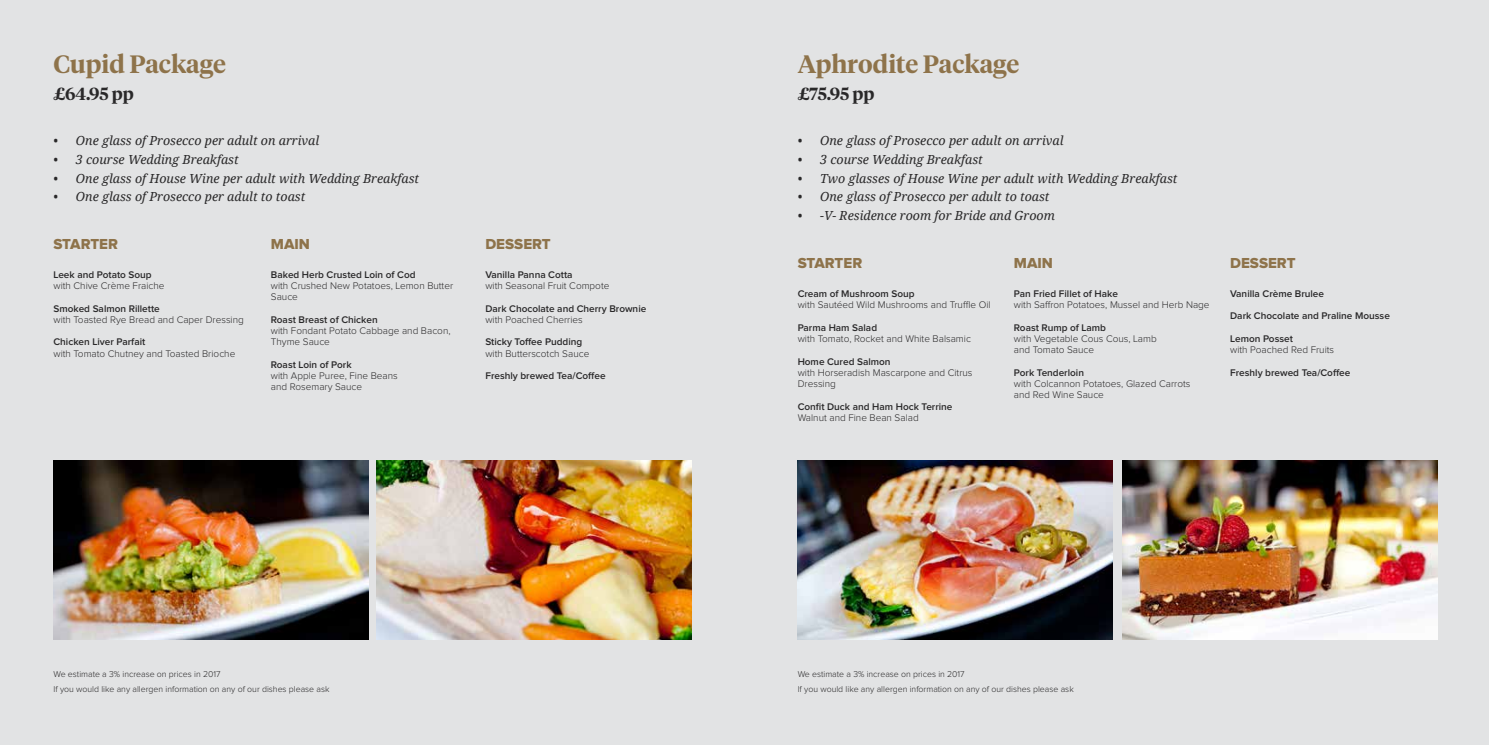
<style>
.page{position:relative;width:1489px;height:745px;background:#fff}
.page>*{position:absolute;margin:0;border:0;box-sizing:border-box;transform-origin:0 0}
.t1{font:600 25px "Tiempos Headline";color:#8e734a}
.t2{font:600 17.5px "Tiempos Headline";letter-spacing:-.005em;color:#292829}
.t3{font:15px "Proxima Nova Extrabld";color:#8e734a}
.t4{font:italic 12.5px "Droid Serif";color:#292829}
.t5{font:300 10px/11.2px "Proxima Nova";color:#292829}
.t6{font:600 10px "Proxima Nova";color:#292829}
.t7{font:300 8.75px "Proxima Nova";color:#292829}
</style>
<div class="page">
<div style="left:0;top:0;width:754px;height:744px;background:#e2e3e4"></div>
<div style="left:734px;top:0;width:754px;height:744px;background:#e2e3e4"></div>
<img style="left:377px;top:460px;width:314px;height:179px">
<img style="left:797px;top:460px;width:315px;height:179px">
<img style="left:54px;top:460px;width:314px;height:179px">
<img style="left:1122px;top:460px;width:314px;height:179px">
<h1 class="t1" style="left:53px;top:47px;width:174px">Cupid Package</h1>
<h2 class="t2" style="left:53px;top:82px;width:82px">£64.95 pp</h2>
<p class="t4" style="left:53px;top:133px;width:267px">• One glass of Prosecco per adult on arrival</p>
<p class="t4" style="left:53px;top:152px;width:187px">• 3 course Wedding Breakfast</p>
<p class="t4" style="left:53px;top:171px;width:367px">• One glass of House Wine per adult with Wedding Breakfast</p>
<p class="t4" style="left:53px;top:190px;width:253px">• One glass of Prosecco per adult to toast</p>
<h3 class="t3" style="left:53px;top:237px;width:66px">STARTER</h3>
<h3 class="t3" style="left:271px;top:237px;width:41px">MAIN</h3>
<h3 class="t3" style="left:485px;top:237px;width:67px">DESSERT</h3>
<p class="t6" style="left:53px;top:270px;width:100px">Leek and Potato Soup</p>
<p class="t5" style="left:53px;top:280px;width:113px">with Chive Crème Fraiche</p>
<p class="t6" style="left:53px;top:303px;width:108px">Smoked Salmon Rillette</p>
<p class="t5" style="left:53px;top:314px;width:192px">with Toasted Rye Bread and Caper Dressing</p>
<p class="t6" style="left:53px;top:337px;width:93px">Chicken Liver Parfait</p>
<p class="t5" style="left:53px;top:348px;width:183px">with Tomato Chutney and Toasted Brioche</p>
<p class="t6" style="left:271px;top:270px;width:146px">Baked Herb Crusted Loin of Cod</p>
<p class="t5" style="left:271px;top:280px;width:184px">with Crushed New Potatoes, Lemon Butter<br>Sauce</p>
<p class="t6" style="left:271px;top:315px;width:108px">Roast Breast of Chicken</p>
<p class="t5" style="left:271px;top:325px;width:181px">with Fondant Potato Cabbage and Bacon,<br>Thyme Sauce</p>
<p class="t6" style="left:271px;top:360px;width:82px">Roast Loin of Pork</p>
<p class="t5" style="left:271px;top:370px;width:128px">with Apple Puree, Fine Beans and Rosemary Sauce</p>
<p class="t6" style="left:485px;top:270px;width:89px">Vanilla Panna Cotta</p>
<p class="t5" style="left:485px;top:280px;width:125px">with Seasonal Fruit Compote</p>
<p class="t6" style="left:485px;top:303px;width:162px">Dark Chocolate and Cherry Brownie</p>
<p class="t5" style="left:485px;top:314px;width:99px">with Poached Cherries</p>
<p class="t6" style="left:485px;top:337px;width:98px">Sticky Toffee Pudding</p>
<p class="t5" style="left:485px;top:348px;width:105px">with Butterscotch Sauce</p>
<p class="t6" style="left:485px;top:371px;width:122px">Freshly brewed Tea/Coffee</p>
<h1 class="t1" style="left:797px;top:46px;width:223px">Aphrodite Package</h1>
<h2 class="t2" style="left:797px;top:81px;width:78px">£75.95 pp</h2>
<p class="t4" style="left:797px;top:133px;width:267px">• One glass of Prosecco per adult on arrival</p>
<p class="t4" style="left:797px;top:152px;width:187px">• 3 course Wedding Breakfast</p>
<p class="t4" style="left:797px;top:171px;width:381px">• Two glasses of House Wine per adult with Wedding Breakfast</p>
<p class="t4" style="left:797px;top:190px;width:253px">• One glass of Prosecco per adult to toast</p>
<p class="t4" style="left:797px;top:208px;width:259px">• -V- Residence room for Bride and Groom</p>
<h3 class="t3" style="left:797px;top:256px;width:66px">STARTER</h3>
<h3 class="t3" style="left:1013px;top:256px;width:41px">MAIN</h3>
<h3 class="t3" style="left:1230px;top:256px;width:67px">DESSERT</h3>
<p class="t6" style="left:797px;top:289px;width:118px">Cream of Mushroom Soup</p>
<p class="t5" style="left:797px;top:299px;width:194px">with Sautéed Wild Mushrooms and Truffle Oil</p>
<p class="t6" style="left:797px;top:322px;width:81px">Parma Ham Salad</p>
<p class="t5" style="left:797px;top:333px;width:175px">with Tomato, Rocket and White Balsamic</p>
<p class="t6" style="left:797px;top:356px;width:94px">Home Cured Salmon</p>
<p class="t5" style="left:797px;top:367px;width:176px">with Horseradish Mascarpone and Citrus<br>Dressing</p>
<p class="t6" style="left:797px;top:401px;width:156px">Confit Duck and Ham Hock Terrine</p>
<p class="t5" style="left:797px;top:412px;width:122px">Walnut and Fine Bean Salad</p>
<p class="t6" style="left:1230px;top:289px;width:95px">Vanilla Crème Brulee</p>
<p class="t6" style="left:1230px;top:311px;width:161px">Dark Chocolate and Praline Mousse</p>
<p class="t6" style="left:1230px;top:334px;width:64px">Lemon Posset</p>
<p class="t5" style="left:1230px;top:344px;width:105px">with Poached Red Fruits</p>
<p class="t6" style="left:1230px;top:367px;width:122px">Freshly brewed Tea/Coffee</p>
<p class="t6" style="left:1013px;top:289px;width:105px">Pan Fried Fillet of Hake</p>
<p class="t5" style="left:1013px;top:299px;width:197px">with Saffron Potatoes, Mussel and Herb Nage</p>
<p class="t6" style="left:1013px;top:322px;width:94px">Roast Rump of Lamb</p>
<p class="t5" style="left:1013px;top:333px;width:144px">with Vegetable Cous Cous, Lamb and Tomato Sauce</p>
<p class="t6" style="left:1013px;top:367px;width:72px">Pork Tenderloin</p>
<p class="t5" style="left:1013px;top:378px;width:178px">with Colcannon Potatoes, Glazed Carrots and Red Wine Sauce</p>
<p class="t7" style="left:53px;top:669px;width:168px">We estimate a 3% increase on prices in 2017</p>
<p class="t7" style="left:797px;top:669px;width:168px">We estimate a 3% increase on prices in 2017</p>
<p class="t7" style="left:53px;top:684px;width:277px">If you would like any allergen information on any of our dishes please ask</p>
<p class="t7" style="left:797px;top:684px;width:277px">If you would like any allergen information on any of our dishes please ask</p>
</div>
